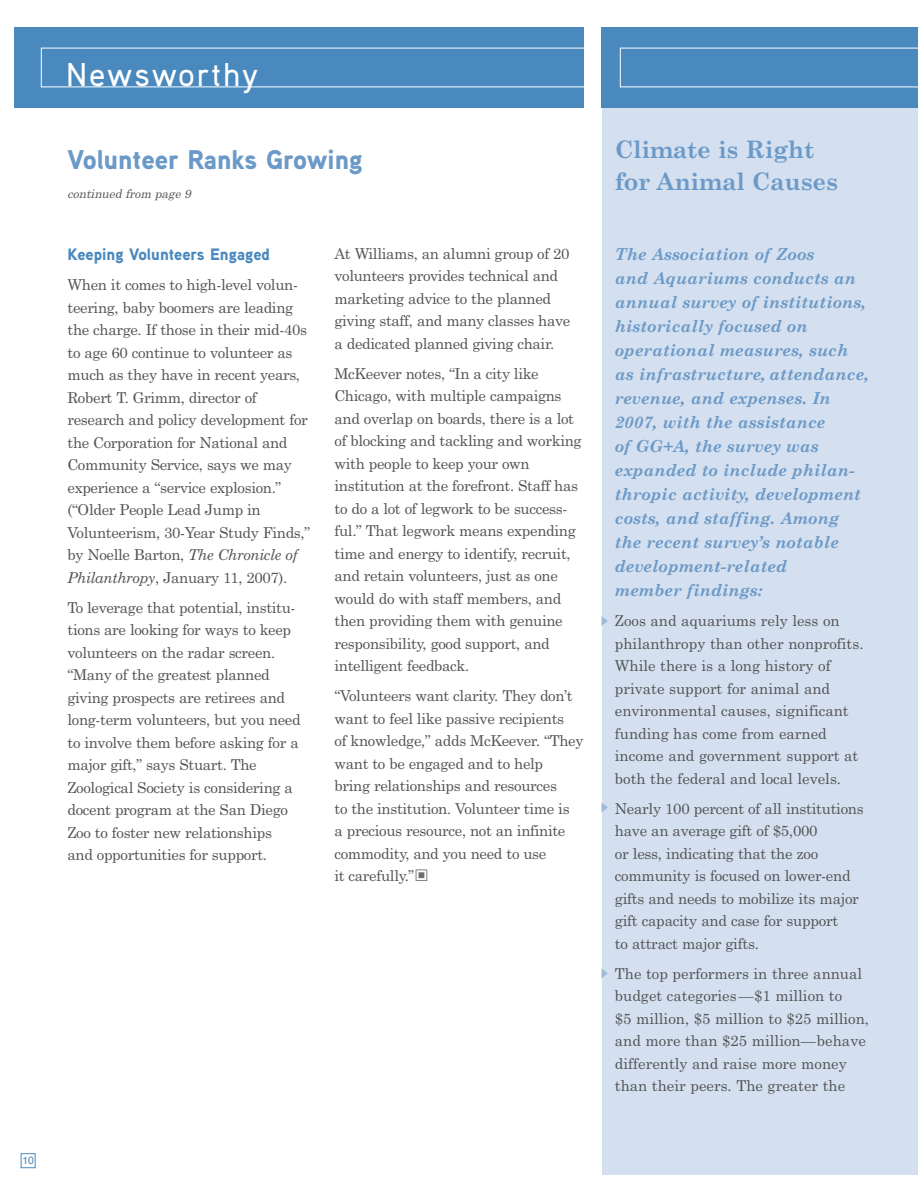
<style>
.page{position:relative;width:918px;height:1188px;background:#fff}
.page>*{position:absolute;margin:0;border:0;box-sizing:border-box;transform-origin:0 0}
.t1{font:500 33px "Aaux Pro";letter-spacing:.06em;color:#fff}
.t2{font:900 27px "Aaux Pro";color:#6b99c8}
.t3{font:700 24px/31.5px "Century Schoolbook";letter-spacing:-.01em;color:#6b99c8}
.t4{font:italic 700 16.5px/24px "Century Schoolbook";color:#6b99c8}
.t5{font:900 16.5px "Aaux Pro";color:#4a89be}
.t6{font:15px/22.5px "Century Schoolbook";letter-spacing:-.02em;color:#535355}
.t7{font:15px/22.5px "Century Schoolbook";color:#535355}
.t8{font:italic 12px "Century Schoolbook";color:#535355}
.t9{font:10.5px "Helvetica";color:#4a89be}
.s1{font-style:italic}
.s2{font-family:"Quirks ICG";font-size:16.5px;color:#6c6d70}
</style>
<div class="page">
<div style="left:602px;top:35px;width:316px;height:1140px;background:#d4e0ef"></div>
<div style="left:601px;top:27px;width:317px;height:81px;background:#4a89be"></div>
<svg style="left:620px;top:48px;width:298px;height:39px"></svg>
<div style="left:14px;top:27px;width:570px;height:81px;background:#4a89be"></div>
<div style="left:21px;top:1154px;width:14px;height:14px;border:1px solid #4a89be"></div>
<svg style="left:602px;top:803px;width:6px;height:9px"></svg>
<svg style="left:602px;top:969px;width:6px;height:9px"></svg>
<svg style="left:602px;top:616px;width:6px;height:10px"></svg>
<p class="t9" style="left:22px;top:1156px;width:13px">10</p>
<h1 class="t1" style="left:66px;top:63px;width:194px">Newsworthy</h1>
<h2 class="t2" style="left:68px;top:150px;width:297px">Volunteer Ranks Growing</h2>
<p class="t8" style="left:68px;top:190px;width:127px">continued from page 9</p>
<p class="t5" style="left:68px;top:249px;width:204px">Keeping Volunteers Engaged</p>
<p class="t6" style="left:68px;top:275px;width:244px">When it comes to high-level volun&shy;teering, baby boomers are leading the charge. If those in their mid-40s to age 60 continue to volunteer as much as they have in recent years, Robert T. Grimm, director of research and policy development for the Corporation for National and Community Service, says we may experience a “service explosion.” (“Older People Lead Jump in Volunteerism, 30-Year Study Finds,” by Noelle Barton, <span class="s1">The Chronicle of Philanthropy</span>, January 11, 2007).</p>
<p class="t6" style="left:68px;top:597px;width:235px">To leverage that potential, institu&shy;tions are looking for ways to keep volunteers on the radar screen. “Many of the greatest planned giving prospects are retirees and long-term volunteers, but you need to involve them before asking for a major gift,” says Stuart. The Zoological Society is considering a docent program at the San Diego Zoo to foster new relationships and opportunities for support.</p>
<p class="t6" style="left:334px;top:244px;width:237px">At Williams, an alumni group of 20 volunteers provides technical and marketing advice to the planned giving staff, and many classes have a dedicated planned giving chair.</p>
<p class="t6" style="left:334px;top:364px;width:249px">McKeever notes, “In a city like Chicago, with multiple campaigns and overlap on boards, there is a lot of blocking and tackling and working with people to keep your own institution at the forefront. Staff has to do a lot of legwork to be success&shy;ful.” That legwork means expending time and energy to identify, recruit, and retain volunteers, just as one would do with staff members, and then providing them with genuine responsibility, good support, and intelligent feedback.</p>
<p class="t6" style="left:334px;top:686px;width:250px">“Volunteers want clarity. They don’t want to feel like passive recipients<br>of knowledge,” adds McKeever. “They want to be engaged and to help<br>bring relationships and resources<br>to the institution. Volunteer time is<br>a precious resource, not an infinite commodity, and you need to use<br>it carefully.”<span class="s2">¡</span></p>
<h3 class="t3" style="left:615px;top:136px;width:225px">Climate is Right for Animal Causes</h3>
<p class="t4" style="left:615px;top:244px;width:256px">The Association of Zoos<br>and Aquariums conducts an annual survey of institutions, historically focused on operational measures, such as infrastructure, attendance, revenue, and expenses. In<br>2007, with the assistance<br>of GG+A, the survey was expanded to include philan&shy;thropic activity, development costs, and staffing. Among the recent survey’s notable development-related<br>member findings:</p>
<p class="t7" style="left:615px;top:611px;width:250px">Zoos and aquariums rely less on philanthropy than other nonprofits.<br>While there is a long history of private support for animal and environmental causes, significant funding has come from earned income and government support at both the federal and local levels.</p>
<p class="t6" style="left:615px;top:798px;width:250px">Nearly 100 percent of all institutions have an average gift of $5,000<br>or less, indicating that the zoo community is focused on lower-end gifts and needs to mobilize its major gift capacity and case for support<br>to attract major gifts.</p>
<p class="t7" style="left:615px;top:963px;width:256px">The top performers in three annual budget categories —$1 million to<br>$5 million, $5 million to $25 million, and more than $25 million—behave differently and raise more money than their peers. The greater the</p>
</div>
